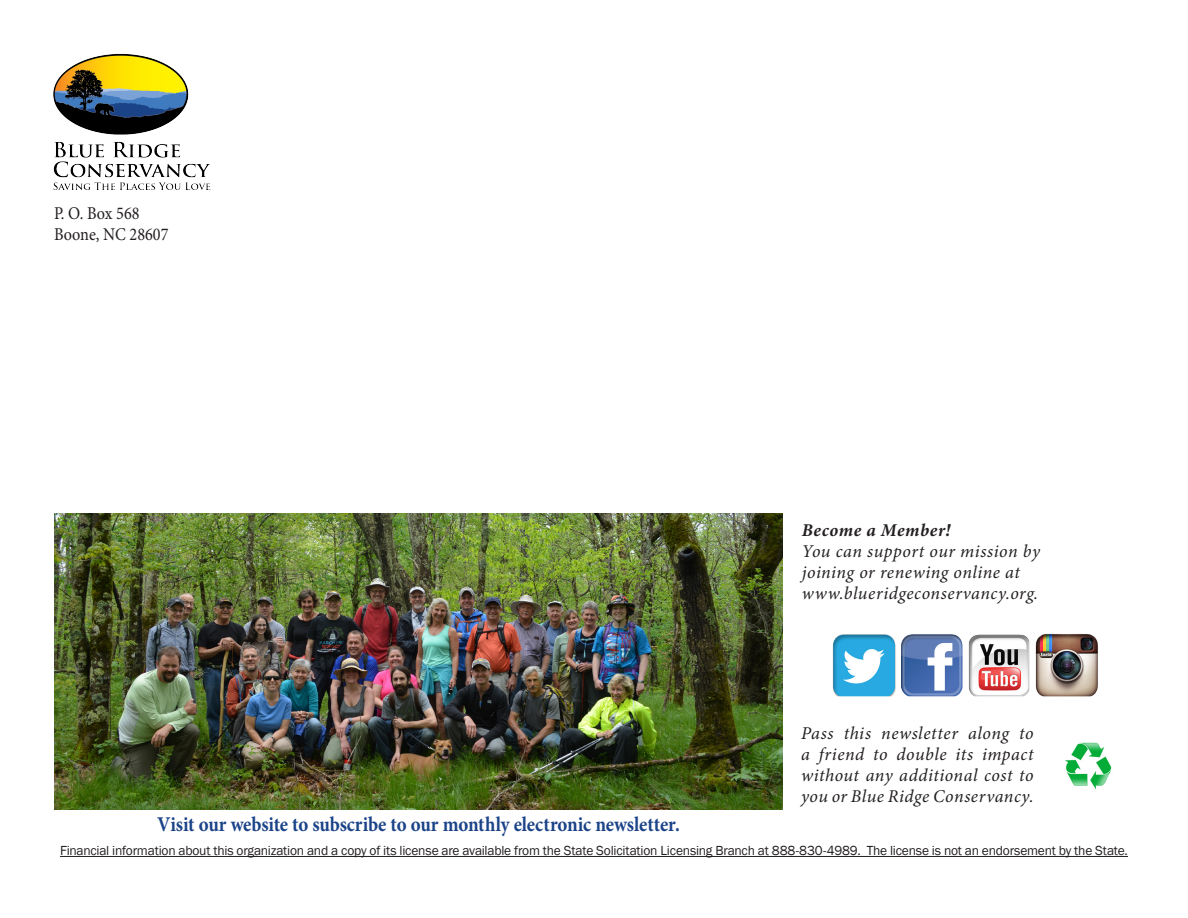
<style>
.page{position:relative;width:1188px;height:918px;background:#fff}
.page>*{position:absolute;margin:0;border:0;box-sizing:border-box;transform-origin:0 0}
.Sidebar_Text{font:700 21px "Minion Pro";letter-spacing:-.005em;color:#1b4388;scale:.9 1}
.Sidebar_Text-2{font:italic 18px/21px "Minion Pro";letter-spacing:.025em;color:#231f20;text-align:justify}
.t1{font:18px "Minion Pro";color:#231f20;scale:.9 1}
.Sidebar_Text-3{font:italic 700 18px "Minion Pro";letter-spacing:.03em;color:#231f20}
.Sidebar_Text-4{font:13.5px "Franklin Gothic";letter-spacing:-.015em;color:#231f20}
</style>
<div class="page">
<img style="left:832px;top:633px;width:266px;height:64px">
<img style="left:53px;top:53px;width:158px;height:137px">
<hr style="left:60px;top:856px;width:1068px;height:1px;background:#231f20">
<img style="left:54px;top:513px;width:728px;height:297px">
<img style="left:1065px;top:742px;width:47px;height:48px">
<p class="t1" style="left:54px;top:201px;width:97px">P. O. Box 568</p>
<p class="t1" style="left:54px;top:222px;width:129px">Boone, NC 28607</p>
<p class="Sidebar_Text-3" style="left:802px;top:517px;width:150px">Become a Member!</p>
<p class="Sidebar_Text-2" style="left:802px;top:540px;width:240px;text-align:left">You can support our mission by joining or renewing online at www.blueridgeconservancy.org.</p>
<p class="Sidebar_Text-2" style="left:801px;top:722px;width:234px">Pass this newsletter along to a friend to double its impact without any additional cost to you or Blue Ridge Conservancy.</p>
<p class="Sidebar_Text" style="left:157px;top:810px;width:582px">Visit our website to subscribe to our monthly electronic newsletter.</p>
<p class="Sidebar_Text-4" style="left:60px;top:843px;width:1070px">Financial information about this organization and a copy of its license are available from the State Solicitation Licensing Branch at 888-830-4989. The license is not an endorsement by the State.</p>
</div>
